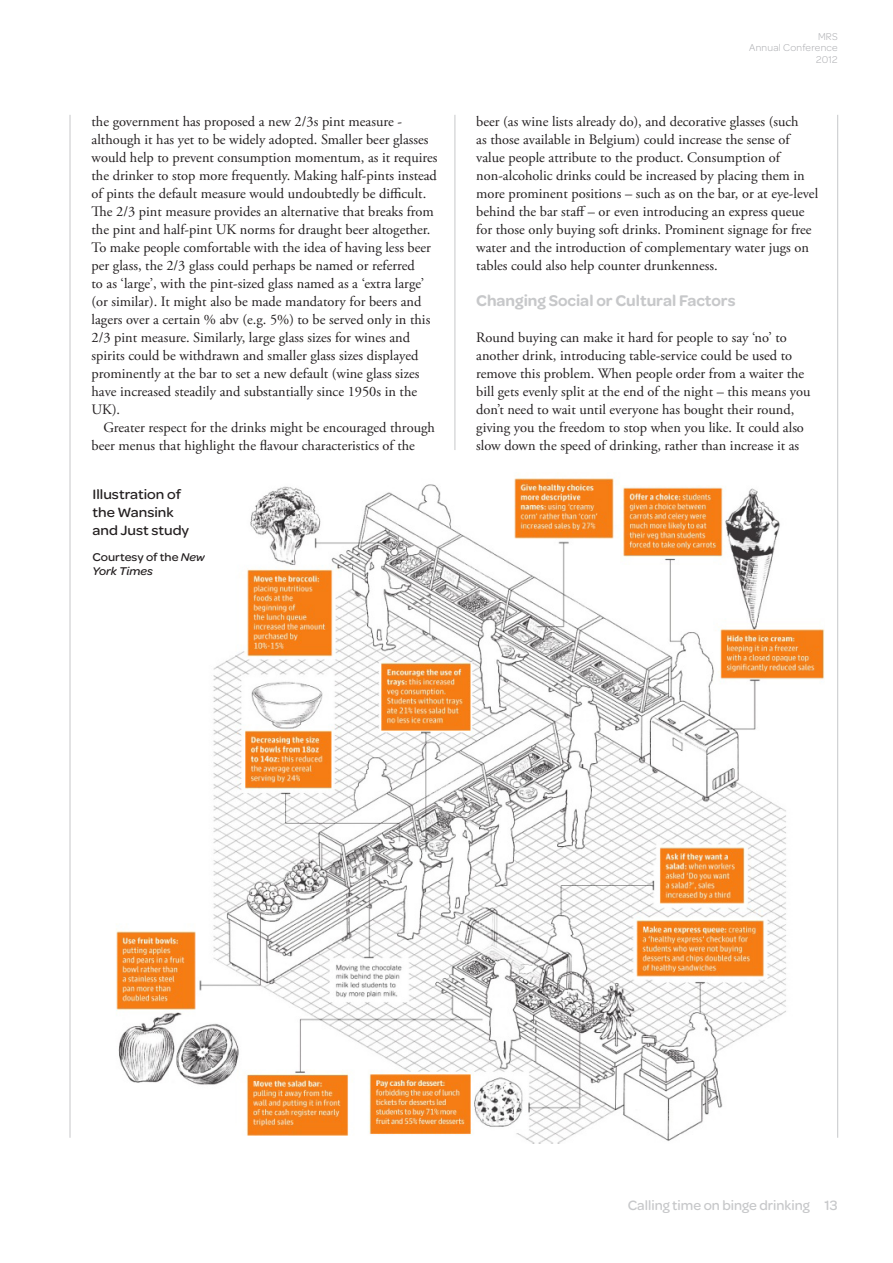
<style>
.page{position:relative;width:893px;height:1263px;background:#fff}
.page>*{position:absolute;margin:0;border:0;box-sizing:border-box;transform-origin:0 0}
.Sub-head_1{font:600 16.5px "Omnes";color:#c7c8ca}
.Body_no_indent{font:14.4px/18px "Adobe Garamond Pro";color:#231f20}
.Body{font:14.4px/18px "Adobe Garamond Pro";color:#231f20}
.Body-2{font:500 14.4px/18px "Omnes";color:#231f20;scale:1.06 1}
.t1{font:500 14.4px "Omnes";color:#c7c8ca}
.Body-3{font:500 12px/13.5px "Omnes";color:#231f20;scale:1.06 1}
.t2{font:300 10.5px/10.5px "Omnes";letter-spacing:.02em;color:#a8a9ad;text-align:right}
.s1{font-style:italic}
</style>
<div class="page">
<hr style="left:70px;top:115px;width:1px;height:1023px;background:#c7c8ca">
<hr style="left:837px;top:115px;width:1px;height:1023px;background:#c7c8ca">
<hr style="left:455px;top:115px;width:1px;height:335px;background:#c7c8ca">
<img style="left:116px;top:477px;width:709px;height:667px">
<p class="Body_no_indent" style="left:92px;top:113px;width:347px">the government has proposed a new 2/3s pint measure - although it has yet to be widely adopted. Smaller beer glasses would help to prevent consumption momentum, as it requires the drinker to stop more frequently. Making half-pints instead of pints the default measure would undoubtedly be difficult.<br>The 2/3 pint measure provides an alternative that breaks from the pint and half-pint UK norms for draught beer altogether.<br>To make people comfortable with the idea of having less beer per glass, the 2/3 glass could perhaps be named or referred<br>to as ‘large’, with the pint-sized glass named as a ‘extra large’ (or similar). It might also be made mandatory for beers and lagers over a certain % abv (e.g. 5%) to be served only in this 2/3 pint measure. Similarly, large glass sizes for wines and spirits could be withdrawn and smaller glass sizes displayed prominently at the bar to set a new default (wine glass sizes have increased steadily and substantially since 1950s in the UK).</p>
<p class="Body" style="left:92px;top:419px;width:345px;text-indent:12px">Greater respect for the drinks might be encouraged through beer menus that highlight the flavour characteristics of the</p>
<p class="Body-2" style="left:92px;top:484px;width:93px">Illustration of the Wansink and Just study</p>
<p class="Body-3" style="left:92px;top:550px;width:108px">Courtesy of the <span class="s1">New<br>York Times</span></p>
<p class="t2" style="left:749px;top:31px;width:90px">MRS<br>Annual Conference</p>
<p class="t2" style="left:816px;top:54px;width:23px">2012</p>
<p class="Body" style="left:476px;top:113px;width:343px">beer (as wine lists already do), and decorative glasses (such<br>as those available in Belgium) could increase the sense of value people attribute to the product. Consumption of non-alcoholic drinks could be increased by placing them in more prominent positions – such as on the bar, or at eye-level behind the bar staff – or even introducing an express queue for those only buying soft drinks. Prominent signage for free water and the introduction of complementary water jugs on tables could also help counter drunkenness.</p>
<p class="Sub-head_1" style="left:476px;top:289px;width:261px">Changing Social or Cultural Factors</p>
<p class="Body_no_indent" style="left:476px;top:329px;width:336px">Round buying can make it hard for people to say ‘no’ to another drink, introducing table-service could be used to remove this problem. When people order from a waiter the bill gets evenly split at the end of the night – this means you don’t need to wait until everyone has bought their round, giving you the freedom to stop when you like. It could also slow down the speed of drinking, rather than increase it as</p>
<p class="t1" style="left:628px;top:1195px;width:211px">Calling time on binge drinking 13</p>
</div>
